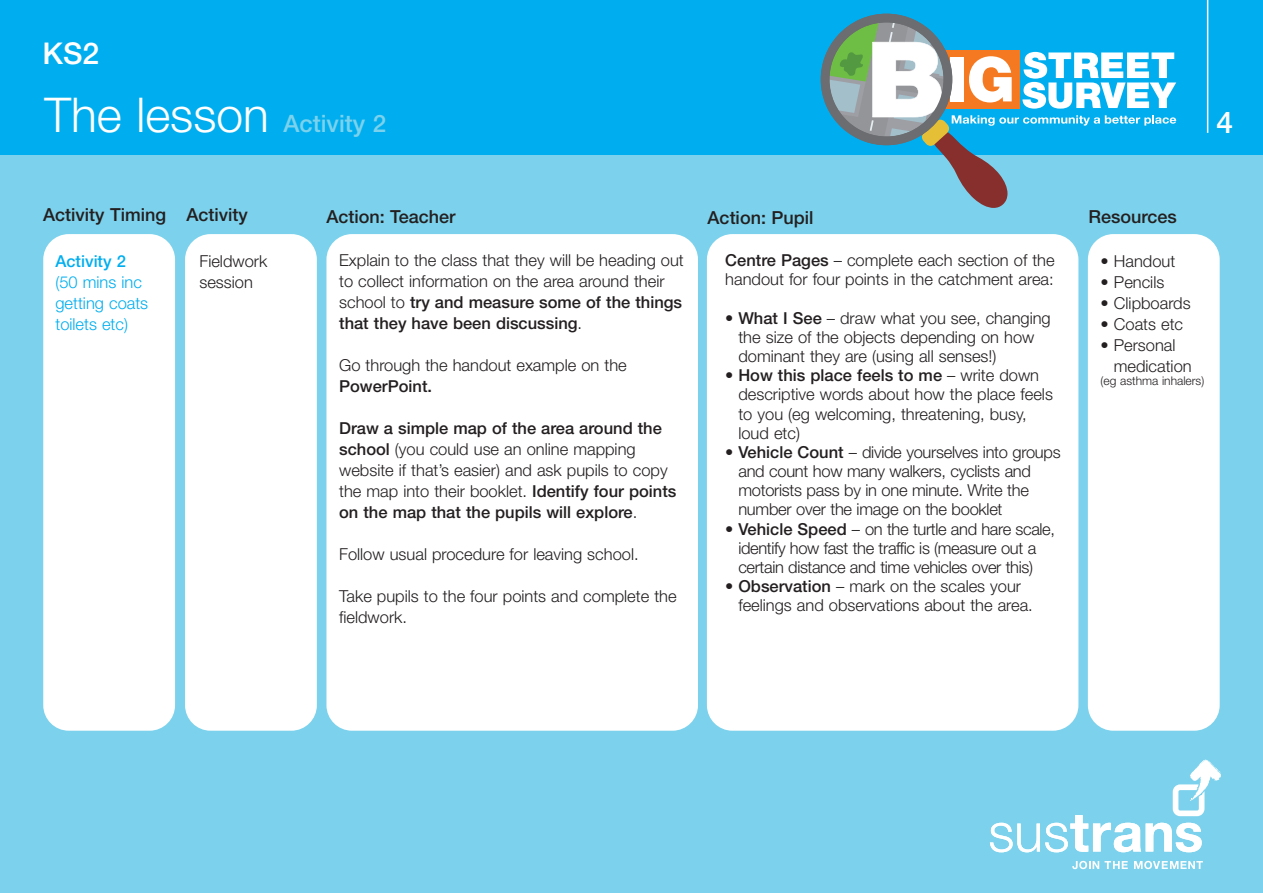
<style>
.page{position:relative;width:1263px;height:893px;background:#7cd2ec}
.page>*{position:absolute;margin:0;border:0;box-sizing:border-box;transform-origin:0 0}
.t1{font:300 48px "Helvetica Neue";color:#fff}
.t2{font:500 30px "Helvetica Neue";color:#fff}
.t3{font:500 18px "Helvetica Neue";color:#231f20}
.t4{font:300 16.5px/21px "Helvetica Neue";color:#231f20}
.t5{font:300 16.5px/19.2px "Helvetica Neue";letter-spacing:-.02em;color:#231f20;text-align:center}
.t6{font:300 16.5px/21px "Helvetica Neue";color:#00aeef}
.t7{font:500 16.5px "Helvetica Neue";color:#231f20}
.t8{font:500 16.5px "Helvetica Neue";color:#00aeef}
.t9{font:300 12px "Helvetica Neue";color:#231f20}
.s1{font-weight:500;font-size:24px;color:#7cd2ec}
.s2{font-weight:500}
</style>
<div class="page">
<div style="left:0;top:0;width:1263px;height:155px;background:#00aeef"></div>
<svg style="left:820px;top:14px;width:356px;height:194px"></svg>
<svg style="left:1072px;top:861px;width:56px;height:8px"></svg>
<svg style="left:1134px;top:861px;width:69px;height:8px"></svg>
<svg style="left:990px;top:760px;width:231px;height:92px"></svg>
<hr style="left:1207px;top:0;width:1px;height:133px;background:#fff">
<div style="left:43px;top:234px;width:132px;height:497px;background:#fff;border-radius:26px"></div>
<div style="left:185px;top:234px;width:132px;height:497px;background:#fff;border-radius:26px"></div>
<div style="left:326px;top:234px;width:372px;height:497px;background:#fff;border-radius:26px"></div>
<div style="left:707px;top:234px;width:371px;height:497px;background:#fff;border-radius:26px"></div>
<div style="left:1088px;top:234px;width:132px;height:497px;background:#fff;border-radius:26px"></div>
<h2 class="t2" style="left:43px;top:43px;width:58px">KS2</h2>
<h1 class="t1" style="left:44px;top:98px;width:343px">The lesson <span class="s1">Activity 2</span></h1>
<h2 class="t2" style="left:1216px;top:111px;width:18px">4</h2>
<p class="t3" style="left:43px;top:208px;width:206px">Activity Timing Activity</p>
<p class="t3" style="left:326px;top:210px;width:131px">Action: Teacher</p>
<p class="t3" style="left:708px;top:211px;width:107px">Action: Pupil</p>
<p class="t3" style="left:1088px;top:210px;width:90px">Resources</p>
<p class="t8" style="left:55px;top:255px;width:72px">Activity 2</p>
<p class="t6" style="left:55px;top:273px;width:94px">(50 mins inc getting coats toilets etc)</p>
<p class="t4" style="left:199px;top:252px;width:69px">Fieldwork session</p>
<p class="t4" style="left:339px;top:251px;width:346px">Explain to the class that they will be heading out to collect information on the area around their school to <span class="s2">try and measure some of the things that they have been discussing</span>.</p>
<p class="t4" style="left:339px;top:356px;width:289px">Go through the handout example on the</p>
<p class="t7" style="left:339px;top:380px;width:94px">PowerPoint.</p>
<p class="t4" style="left:339px;top:419px;width:339px"><span class="s2">Draw a simple map of the area around the school</span> (you could use an online mapping website if that’s easier) and ask pupils to copy the map into their booklet. <span class="s2">Identify four points on the map that the pupils will explore</span>.</p>
<p class="t4" style="left:339px;top:545px;width:301px">Follow usual procedure for leaving school.</p>
<p class="t4" style="left:339px;top:587px;width:339px">Take pupils to the four points and complete the fieldwork.</p>
<p class="t4" style="left:725px;top:252px;width:331px;line-height:19.2px"><span class="s2">Centre Pages</span> – complete each section of the handout for four points in the catchment area:</p>
<p class="t4" style="left:738px;top:310px;width:314px;line-height:19.2px;text-indent:-13px">• <span class="s2">What I See</span> – draw what you see, changing the size of the objects depending on how dominant they are (using all senses!)</p>
<p class="t4" style="left:738px;top:367px;width:316px;line-height:19.2px;text-indent:-13px">• <span class="s2">How this place feels to me</span> – write down descriptive words about how the place feels to you (eg welcoming, threatening, busy, loud etc)</p>
<p class="t4" style="left:738px;top:444px;width:324px;line-height:19.2px;text-indent:-13px">• <span class="s2">Vehicle Count</span> – divide yourselves into groups and count how many walkers, cyclists and motorists pass by in one minute. Write the number over the image on the booklet</p>
<p class="t5" style="left:725px;top:521px;width:331px">• <span class="s2">Vehicle Speed</span> – on the turtle and hare scale, identify how fast the traffic is (measure out a certain distance and time vehicles over this)</p>
<p class="t4" style="left:738px;top:578px;width:296px;line-height:19.2px;text-indent:-13px">• <span class="s2">Observation</span> – mark on the scales your feelings and observations about the area.</p>
<p class="t4" style="left:1101px;top:252px;width:76px">• Handout</p>
<p class="t4" style="left:1101px;top:273px;width:65px">• Pencils</p>
<p class="t4" style="left:1101px;top:294px;width:91px">• Clipboards</p>
<p class="t4" style="left:1101px;top:315px;width:84px">• Coats etc</p>
<p class="t4" style="left:1114px;top:336px;width:79px;text-indent:-13px">• Personal medication</p>
<p class="t9" style="left:1101px;top:377px;width:105px">(eg asthma inhalers)</p>
</div>
